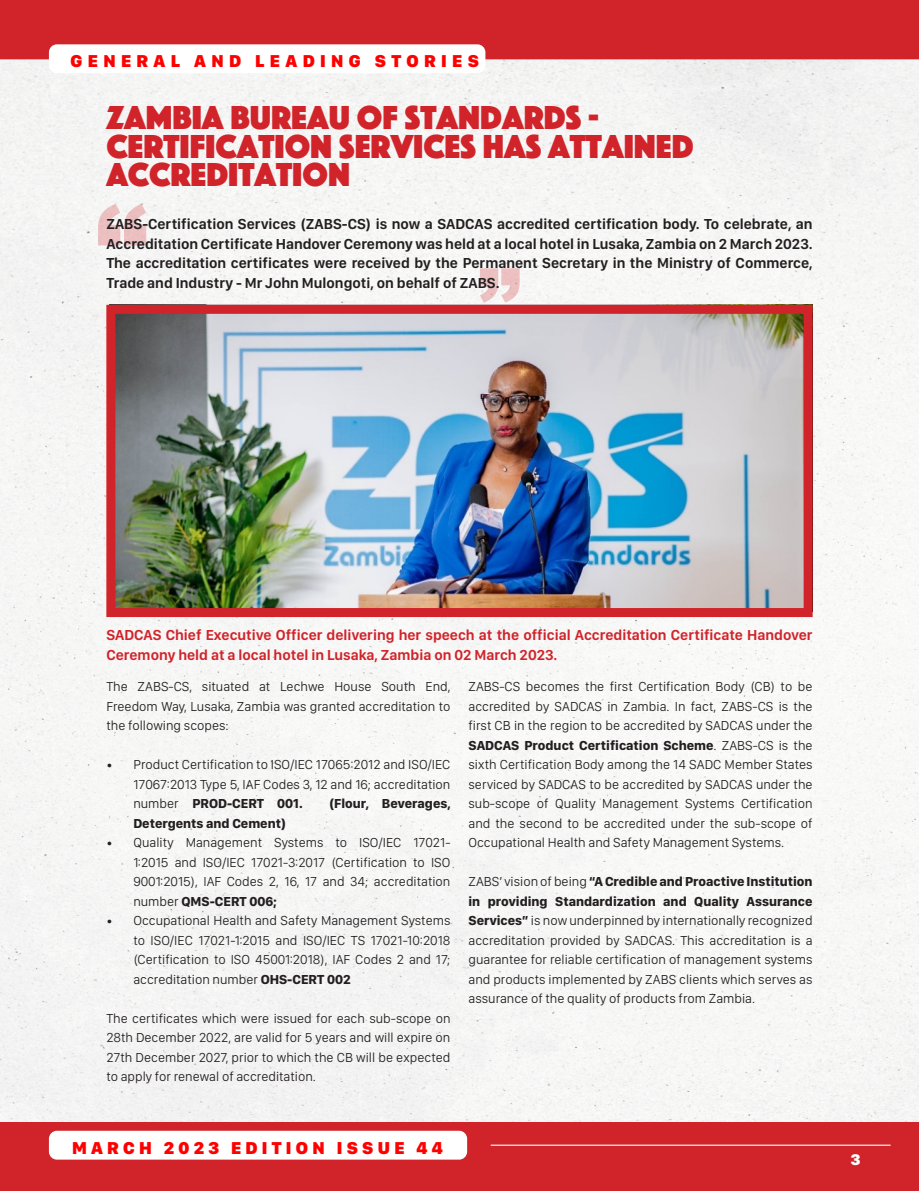
<style>
.page{position:relative;width:919px;height:1191px;background:#fff}
.page>*{position:absolute;margin:0;border:0;box-sizing:border-box;transform-origin:0 0}
.t1{font:34.5px/28.5px "Phosphate Solid";color:#d1232a}
.t2{font:900 17.85px "SF Compact Display";letter-spacing:.295em;color:#f00}
.t3{font:900 17.85px "SF Compact Display";letter-spacing:.24em;color:#f00}
.t4{font:900 16.05px "SF Compact Display";color:#fff}
.t5{font:600 15px/19.5px "SF Compact Display";color:#231f20;text-align:justify}
.t6{font:600 15px/19.5px "SF Compact Display";color:#d1232a}
.t7{font:300 13.5px/19.5px "SF Compact Display";color:#231f20;text-align:justify}
.t8{font:700 13.5px "SF Compact Display";color:#231f20}
.s1{font-weight:700}
</style>
<div class="page">
<div style="left:0;top:59px;width:918px;height:1064px;background:#f6f6f5"></div>
<div style="left:0;top:1123px;width:918px;height:68px;background:#d1232a"></div>
<div style="left:0;top:0;width:918px;height:59px;background:#d1232a"></div>
<div style="left:49px;top:44px;width:436px;height:29px;background:#fff;border-radius:8px"></div>
<div style="left:49px;top:1130px;width:418px;height:29px;background:#fff;border-radius:8px"></div>
<hr style="left:490px;top:1144px;width:400px;height:1px;background:#fff">
<svg style="left:480px;top:268px;width:39px;height:35px"></svg>
<svg style="left:98px;top:204px;width:48px;height:41px"></svg>
<img style="left:116px;top:315px;width:686px;height:292px">
<div style="left:106px;top:305px;width:706px;height:312px;border:9px solid #d1232a"></div>
<h2 class="t2" style="left:71px;top:51px;width:410px">GENERAL AND LEADING STORIES</h2>
<p class="t1" style="left:106px;top:102px;width:588px">ZAMBIA BUREAU OF STANDARDS -<br>CERTIFICATION SERVICES HAS ATTAINED<br>ACCREDITATION</p>
<p class="t5" style="left:106px;top:214px;width:707px">ZABS-Certification Services (ZABS-CS) is now a SADCAS accredited certification body. To celebrate, an Accreditation Certificate Handover Ceremony was held at a local hotel in Lusaka, Zambia on 2 March 2023.<br>The accreditation certificates were received by the Permanent Secretary in the Ministry of Commerce, Trade and Industry - Mr John Mulongoti, on behalf of ZABS.</p>
<p class="t6" style="left:106px;top:625px;width:707px">SADCAS Chief Executive Officer delivering her speech at the official Accreditation Certificate Handover<br>Ceremony held at a local hotel in Lusaka, Zambia on 02 March 2023.</p>
<p class="t7" style="left:106px;top:677px;width:345px">The ZABS-CS, situated at Lechwe House South End, Freedom Way, Lusaka, Zambia was granted accreditation to the following scopes:</p>
<p class="t7" style="left:133px;top:755px;width:318px;text-indent:-27px">• Product Certification to ISO/IEC 17065:2012 and ISO/IEC 17067:2013 Type 5, IAF Codes 3, 12 and 16; accreditation number <span class="s1">PROD-CERT 001.</span></p>
<p class="t8" style="left:329px;top:796px;width:123px">(Flour, Beverages,</p>
<p class="t8" style="left:133px;top:815px;width:154px">Detergents and Cement)</p>
<p class="t7" style="left:133px;top:833px;width:318px;text-indent:-27px">• Quality Management Systems to ISO/IEC 17021- 1:2015 and ISO/IEC 17021-3:2017 (Certification to ISO 9001:2015), IAF Codes 2, 16, 17 and 34; accreditation number <span class="s1">QMS-CERT 006;</span></p>
<p class="t7" style="left:133px;top:911px;width:318px;text-indent:-27px">• Occupational Health and Safety Management Systems to ISO/IEC 17021-1:2015 and ISO/IEC TS 17021-10:2018 (Certification to ISO 45001:2018), IAF Codes 2 and 17; accreditation number <span class="s1">OHS-CERT 002</span></p>
<p class="t7" style="left:106px;top:1008px;width:345px">The certificates which were issued for each sub-scope on 28th December 2022, are valid for 5 years and will expire on 27th December 2027, prior to which the CB will be expected to apply for renewal of accreditation.</p>
<p class="t7" style="left:468px;top:677px;width:345px">ZABS-CS becomes the first Certification Body (CB) to be accredited by SADCAS in Zambia. In fact, ZABS-CS is the first CB in the region to be accredited by SADCAS under the <span class="s1">SADCAS Product Certification Scheme</span>. ZABS-CS is the sixth Certification Body among the 14 SADC Member States serviced by SADCAS to be accredited by SADCAS under the sub-scope of Quality Management Systems Certification and the second to be accredited under the sub-scope of Occupational Health and Safety Management Systems.</p>
<p class="t7" style="left:468px;top:872px;width:345px">ZABS’ vision of being <span class="s1">“A Credible and Proactive Institution in providing Standardization and Quality Assurance Services”</span> is now underpinned by internationally recognized accreditation provided by SADCAS. This accreditation is a guarantee for reliable certification of management systems and products implemented by ZABS clients which serves as assurance of the quality of products from Zambia.</p>
<h2 class="t3" style="left:72px;top:1137px;width:372px">MARCH 2023 EDITION ISSUE 44</h2>
<p class="t4" style="left:850px;top:1149px;width:11px">3</p>
</div>
